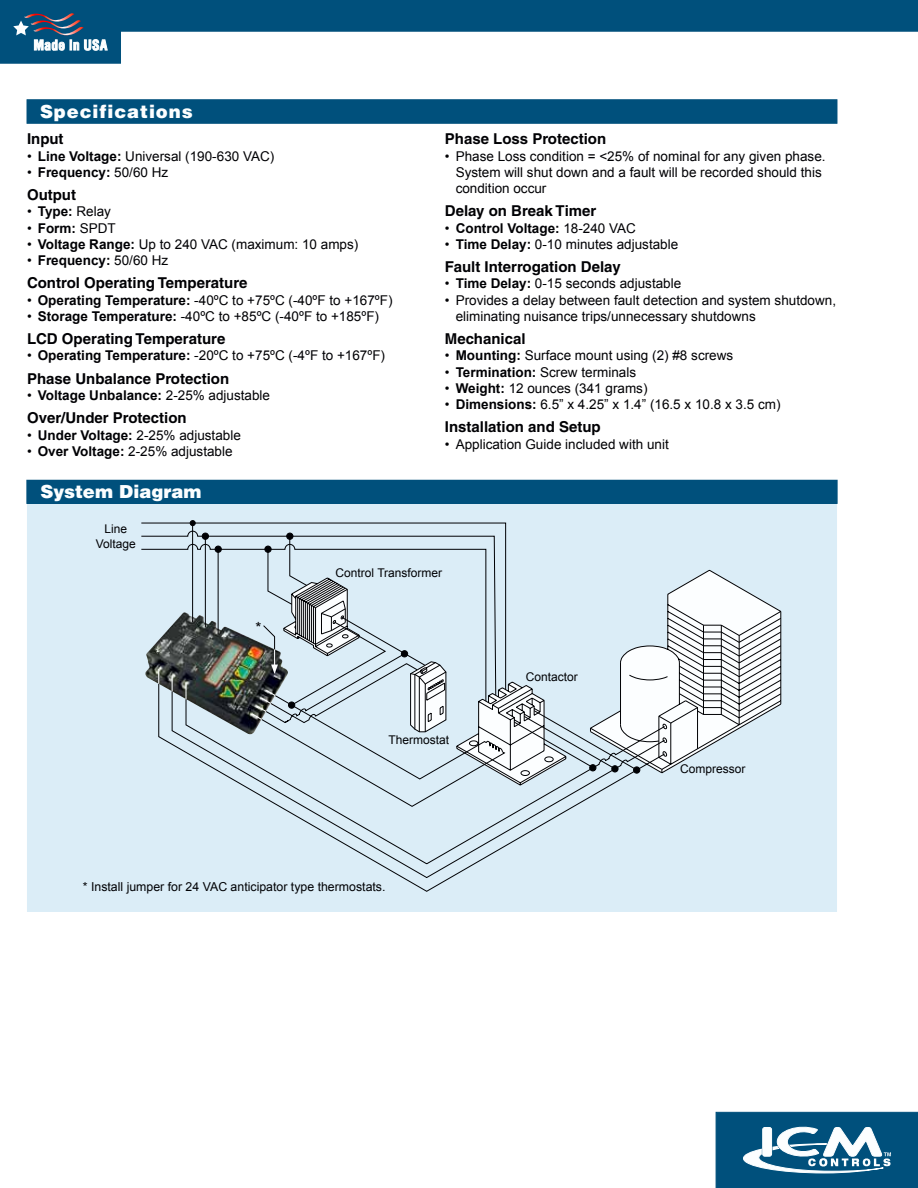
<style>
.page{position:relative;width:918px;height:1188px;background:#fff}
.page>*{position:absolute;margin:0;border:0;box-sizing:border-box;transform-origin:0 0}
.t1{font:900 18px "Helvetica";letter-spacing:.05em;color:#fcfeff}
.t2{font:900 18px "Helvetica";letter-spacing:.005em;color:#fcfeff}
.t3{font:15.45px "Arial";color:#000104}
.t4{font:700 15px "Helvetica";color:#000104}
.t5{font:13.5px/16.2px "Arial";color:#000104}
.t6{font:700 13.5px "Arial";color:#000104}
.t7{font:12.3px "Arial";color:#000104}
.t8{font:12px/14.4px "Arial";color:#000104;text-align:center}
.s1{font-weight:700}
.s2{font-weight:400}
</style>
<div class="page">
<svg style="left:0;top:0;width:918px;height:63px"></svg>
<svg style="left:13px;top:13px;width:94px;height:37px;background:#3f6f8f"></svg>
<svg style="left:716px;top:1112px;width:202px;height:76px;background:#2e6f94"></svg>
<div style="left:27px;top:100px;width:810px;height:23px;background:#00507c"></div>
<div style="left:27px;top:504px;width:810px;height:407px;background:#dbedf7"></div>
<div style="left:27px;top:480px;width:810px;height:24px;background:#00507c"></div>
<svg style="left:141px;top:522px;width:366px;height:370px"></svg>
<svg style="left:190px;top:520px;width:6px;height:6px"></svg>
<svg style="left:665px;top:569px;width:117px;height:203px"></svg>
<svg style="left:171px;top:645px;width:494px;height:233px"></svg>
<svg style="left:141px;top:531px;width:355px;height:192px"></svg>
<svg style="left:251px;top:578px;width:315px;height:229px"></svg>
<h1 class="t1" style="left:40px;top:100px;width:154px">Specifications</h1>
<p class="t4" style="left:27px;top:130px;width:38px">Input</p>
<p class="t5" style="left:27px;top:148px;width:249px">• <span class="s1">Line Voltage:</span> Universal (190-630 VAC)</p>
<p class="t6" style="left:27px;top:164px;width:143px"><span class="s2">•</span> Frequency: <span class="s2">50/60 Hz</span></p>
<p class="t4" style="left:27px;top:186px;width:51px">Output</p>
<p class="t5" style="left:27px;top:203px;width:86px">• <span class="s1">Type:</span> Relay</p>
<p class="t5" style="left:27px;top:220px;width:90px">• <span class="s1">Form:</span> SPDT</p>
<p class="t5" style="left:27px;top:236px;width:333px">• <span class="s1">Voltage Range:</span> Up to 240 VAC (maximum: 10 amps)</p>
<p class="t6" style="left:27px;top:253px;width:143px"><span class="s2">•</span> Frequency: <span class="s2">50/60 Hz</span></p>
<p class="t4" style="left:27px;top:274px;width:222px">Control Operating Temperature</p>
<p class="t5" style="left:27px;top:292px;width:367px">• <span class="s1">Operating Temperature:</span> -40ºC to +75ºC (-40ºF to +167ºF)</p>
<p class="t5" style="left:27px;top:308px;width:354px">• <span class="s1">Storage Temperature:</span> -40ºC to +85ºC (-40ºF to +185ºF)</p>
<p class="t4" style="left:27px;top:330px;width:200px">LCD Operating Temperature</p>
<p class="t5" style="left:27px;top:347px;width:360px">• <span class="s1">Operating Temperature:</span> -20ºC to +75ºC (-4ºF to +167ºF)</p>
<p class="t4" style="left:27px;top:369px;width:204px">Phase Unbalance Protection</p>
<p class="t6" style="left:27px;top:388px;width:245px"><span class="s2">•</span> Voltage Unbalance: <span class="s2">2-25% adjustable</span></p>
<p class="t4" style="left:27px;top:409px;width:161px">Over/Under Protection</p>
<p class="t5" style="left:27px;top:427px;width:215px">• <span class="s1">Under Voltage:</span> 2-25% adjustable</p>
<p class="t5" style="left:27px;top:443px;width:207px">• <span class="s1">Over Voltage:</span> 2-25% adjustable</p>
<h1 class="t2" style="left:40px;top:480px;width:163px">System Diagram</h1>
<p class="t8" style="left:96px;top:522px;width:42px">Line<br>Voltage</p>
<p class="t4" style="left:445px;top:130px;width:163px">Phase Loss Protection</p>
<p class="t5" style="left:456px;top:148px;width:371px;text-indent:-11px">• Phase Loss condition = &lt;25% of nominal for any given phase.<br>System will shut down and a fault will be recorded should this condition occur</p>
<p class="t4" style="left:445px;top:202px;width:153px">Delay on Break Timer</p>
<p class="t6" style="left:445px;top:220px;width:193px"><span class="s2">•</span> Control Voltage: <span class="s2">18-240 VAC</span></p>
<p class="t5" style="left:445px;top:236px;width:235px">• <span class="s1">Time Delay:</span> 0-10 minutes adjustable</p>
<p class="t4" style="left:445px;top:258px;width:177px">Fault Interrogation Delay</p>
<p class="t5" style="left:445px;top:275px;width:238px">• <span class="s1">Time Delay:</span> 0-15 seconds adjustable</p>
<p class="t5" style="left:456px;top:292px;width:382px;text-indent:-11px">• Provides a delay between fault detection and system shutdown, eliminating nuisance trips/unnecessary shutdowns</p>
<p class="t4" style="left:445px;top:330px;width:82px">Mechanical</p>
<p class="t5" style="left:445px;top:347px;width:290px">• <span class="s1">Mounting:</span> Surface mount using (2) #8 screws</p>
<p class="t5" style="left:445px;top:364px;width:193px">• <span class="s1">Termination:</span> Screw terminals</p>
<p class="t5" style="left:445px;top:380px;width:204px">• <span class="s1">Weight:</span> 12 ounces (341 grams)</p>
<p class="t5" style="left:445px;top:396px;width:337px">• <span class="s1">Dimensions:</span> 6.5” x 4.25” x 1.4” (16.5 x 10.8 x 3.5 cm)</p>
<p class="t4" style="left:445px;top:418px;width:157px">Installation and Setup</p>
<p class="t5" style="left:445px;top:436px;width:225px">• Application Guide included with unit</p>
<p class="t3" style="left:255px;top:619px;width:7px">*</p>
<p class="t8" style="left:336px;top:566px;width:108px">Control Transformer</p>
<p class="t8" style="left:389px;top:732px;width:62px">Thermostat</p>
<p class="t7" style="left:83px;top:880px;width:304px">* Install jumper for 24 VAC anticipator type thermostats.</p>
<p class="t8" style="left:526px;top:669px;width:54px">Contactor</p>
<p class="t8" style="left:680px;top:762px;width:67px">Compressor</p>
</div>
